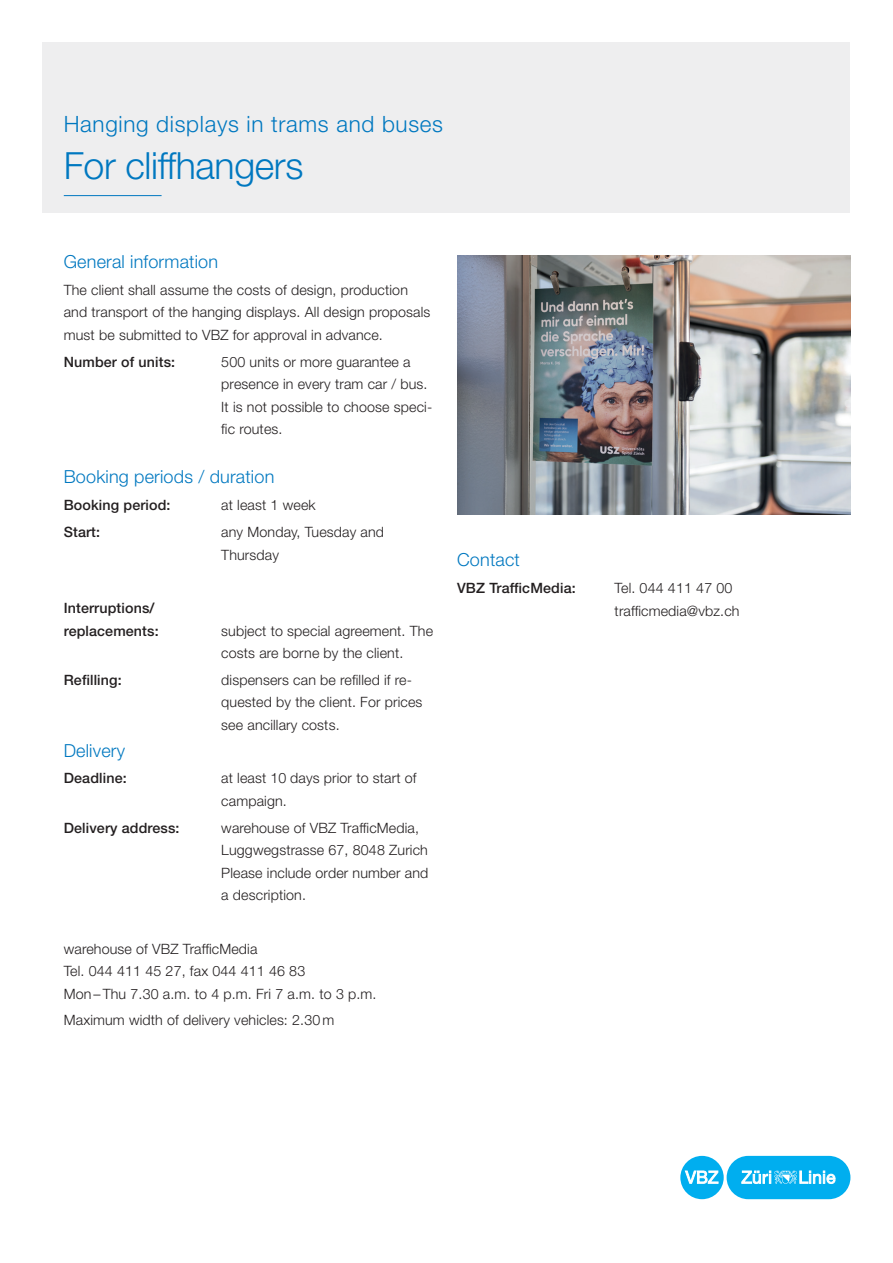
<style>
.page{position:relative;width:893px;height:1263px;background:#fff}
.page>*{position:absolute;margin:0;border:0;box-sizing:border-box;transform-origin:0 0}
.t1{font:300 37.5px "Helvetica Neue LT Std";letter-spacing:-.01em;color:#0078c0}
.t2{font:300 22.5px "Helvetica Neue LT Std";letter-spacing:.03em;color:#0078c0}
.t3{font:300 18px "Helvetica Neue LT Std";letter-spacing:.01em;color:#0078c0}
.t4{font:300 14.25px/22.5px "Helvetica Neue LT Std";letter-spacing:.01em;color:#231f20}
.t5{font:500 14.25px/22.5px "Helvetica Neue LT Std";letter-spacing:.01em;color:#231f20}
</style>
<div class="page">
<div style="left:43px;top:43px;width:807px;height:170px;background:#eeeeef"></div>
<hr style="left:64px;top:195px;width:98px;height:1px;background:#0078c0">
<div style="left:727px;top:1156px;width:123px;height:43px;background:#00aeef;border-radius:22px"></div>
<div style="left:680px;top:1156px;width:44px;height:43px;background:#00aeef;border-radius:50%"></div>
<svg style="left:685px;top:1170px;width:33px;height:14px"></svg>
<svg style="left:741px;top:1170px;width:94px;height:14px"></svg>
<img style="left:457px;top:255px;width:393px;height:260px">
<h2 class="t2" style="left:64px;top:110px;width:381px">Hanging displays in trams and buses</h2>
<h1 class="t1" style="left:64px;top:142px;width:241px">For cliffhangers</h1>
<p class="t3" style="left:64px;top:251px;width:156px">General information</p>
<p class="t4" style="left:64px;top:278px;width:368px">The client shall assume the costs of design, production and transport of the hanging displays. All design proposals must be submitted to VBZ for approval in advance.</p>
<p class="t5" style="left:64px;top:350px;width:113px">Number of units:</p>
<p class="t4" style="left:221px;top:350px;width:212px">500 units or more guarantee a presence in every tram car / bus.<br>It is not possible to choose speci&shy;fic routes.</p>
<p class="t3" style="left:64px;top:466px;width:212px">Booking periods / duration</p>
<p class="t5" style="left:64px;top:494px;width:108px">Booking period:</p>
<p class="t4" style="left:221px;top:494px;width:96px">at least 1 week</p>
<p class="t5" style="left:64px;top:520px;width:38px">Start:</p>
<p class="t4" style="left:221px;top:520px;width:164px">any Monday, Tuesday and<br>Thursday</p>
<p class="t5" style="left:64px;top:596px;width:96px">Interruptions/ replacements:</p>
<p class="t4" style="left:221px;top:619px;width:213px">subject to special agreement. The costs are borne by the client.</p>
<p class="t5" style="left:64px;top:668px;width:59px">Refilling:</p>
<p class="t4" style="left:221px;top:668px;width:203px">dispensers can be refilled if re&shy;quested by the client. For prices see ancillary costs.</p>
<p class="t3" style="left:64px;top:739px;width:63px">Delivery</p>
<p class="t5" style="left:64px;top:767px;width:64px">Deadline:</p>
<p class="t4" style="left:221px;top:767px;width:197px">at least 10 days prior to start of campaign.</p>
<p class="t5" style="left:64px;top:816px;width:117px">Delivery address:</p>
<p class="t4" style="left:221px;top:816px;width:209px">warehouse of VBZ TrafficMedia,<br>Luggwegstrasse 67, 8048 Zurich<br>Please include order number and a description.</p>
<p class="t4" style="left:64px;top:937px;width:314px">warehouse of VBZ TrafficMedia<br>Tel. 044 411 45 27, fax 044 411 46 83<br>Mon – Thu 7.30 a.m. to 4 p.m. Fri 7 a.m. to 3 p.m.</p>
<p class="t4" style="left:64px;top:1009px;width:272px">Maximum width of delivery vehicles: 2.30 m</p>
<p class="t3" style="left:457px;top:549px;width:64px">Contact</p>
<p class="t5" style="left:457px;top:576px;width:120px">VBZ TrafficMedia:</p>
<p class="t4" style="left:615px;top:576px;width:126px">Tel. 044 411 47 00 trafficmedia@vbz.ch</p>
</div>
